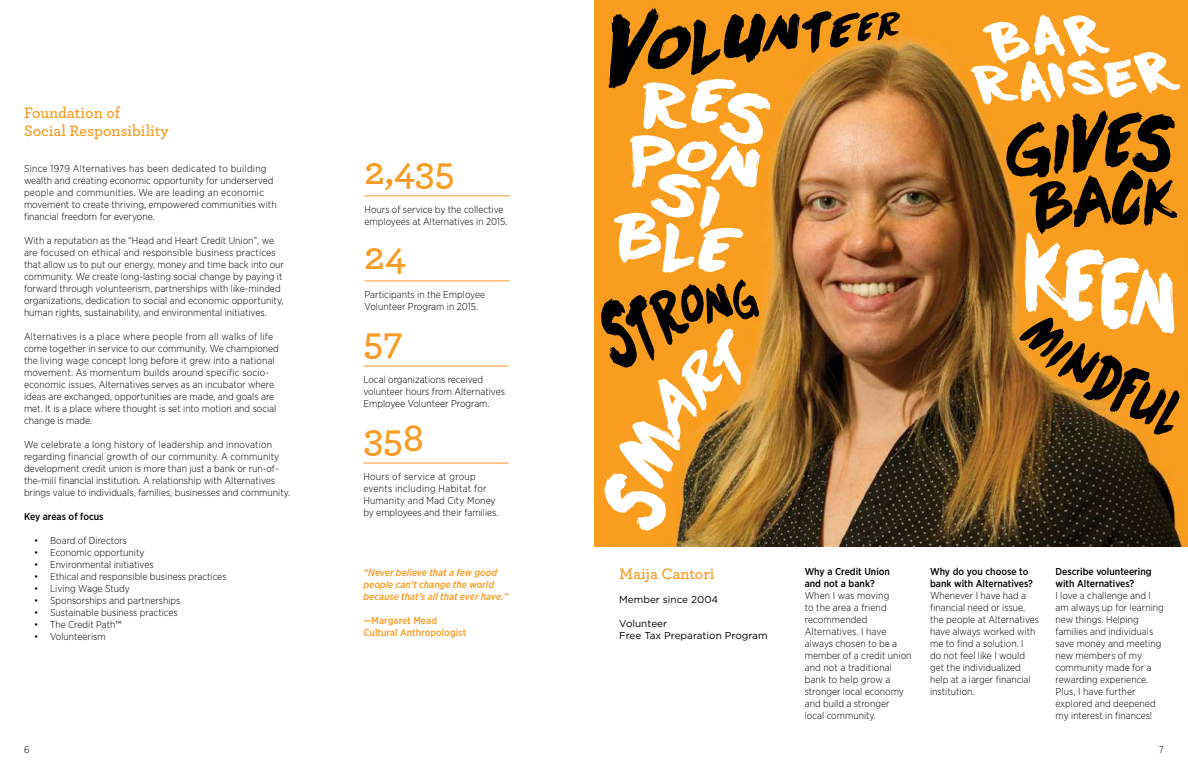
<style>
.page{position:relative;width:1188px;height:774px;background:#fff}
.page>*{position:absolute;margin:0;border:0;box-sizing:border-box;transform-origin:0 0}
.t1{font:600 40px "Archer";color:#f99c25}
.t2{font:600 16px/18px "Archer";color:#f99c25}
.t3{font:300 10px/12px "Gotham Narrow";color:#000}
.t4{font:500 10px/12px "Gotham Narrow";color:#000}
.t5{font:italic 500 10px/12px "Gotham Narrow";color:#f99c25}
.t6{font:10px/12px "Gotham";color:#000}
.t7{font:500 10px/12px "Gotham Narrow";color:#f99c25}
</style>
<div class="page">
<hr style="left:364px;top:195px;width:146px;height:1px;background:#f99c25">
<hr style="left:364px;top:280px;width:146px;height:1px;background:#f99c25">
<hr style="left:363px;top:365px;width:146px;height:1px;background:#f99c25">
<hr style="left:363px;top:463px;width:146px;height:1px;background:#f99c25">
<img style="left:594px;top:0;width:594px;height:547px">
<img style="left:608px;top:8px;width:292px;height:265px">
<svg style="left:601px;top:280px;width:158px;height:254px;background:#ca9242"></svg>
<svg style="left:964px;top:12px;width:224px;height:423px;background:#b98338"></svg>
<h2 class="t2" style="left:24px;top:103px;width:146px">Foundation of<br>Social Responsibility</h2>
<p class="t3" style="left:24px;top:162px;width:254px">Since 1979 Alternatives has been dedicated to building wealth and creating economic opportunity for underserved people and communities. We are leading an economic movement to create thriving, empowered communities with financial freedom for everyone.</p>
<p class="t3" style="left:24px;top:234px;width:262px">With a reputation as the “Head and Heart Credit Union”, we are focused on ethical and responsible business practices that allow us to put our energy, money and time back into our community. We create long-lasting social change by paying it forward through volunteerism, partnerships with like-minded organizations, dedication to social and economic opportunity, human rights, sustainability, and environmental initiatives.</p>
<p class="t3" style="left:24px;top:330px;width:256px">Alternatives is a place where people from all walks of life come together in service to our community. We championed the living wage concept long before it grew into a national movement. As momentum builds around specific socio&shy;economic issues, Alternatives serves as an incubator where ideas are exchanged, opportunities are made, and goals are met. It is a place where thought is set into motion and social change is made.</p>
<p class="t3" style="left:24px;top:438px;width:268px">We celebrate a long history of leadership and innovation regarding financial growth of our community. A community development credit union is more than just a bank or run-of&shy;the-mill financial institution. A relationship with Alternatives brings value to individuals, families, businesses and community.</p>
<p class="t4" style="left:24px;top:510px;width:81px">Key areas of focus</p>
<p class="t3" style="left:34px;top:534px;width:95px">• Board of Directors</p>
<p class="t3" style="left:34px;top:546px;width:112px">• Economic opportunity</p>
<p class="t3" style="left:34px;top:558px;width:121px">• Environmental initiatives</p>
<p class="t3" style="left:34px;top:570px;width:194px">• Ethical and responsible business practices</p>
<p class="t3" style="left:34px;top:582px;width:97px">• Living Wage Study</p>
<p class="t3" style="left:34px;top:594px;width:148px">• Sponsorships and partnerships</p>
<p class="t3" style="left:34px;top:606px;width:145px">• Sustainable business practices</p>
<p class="t3" style="left:34px;top:618px;width:89px">• The Credit Path™</p>
<p class="t3" style="left:34px;top:630px;width:73px">• Volunteerism</p>
<h1 class="t1" style="left:364px;top:141px;width:92px">2,435</h1>
<p class="t3" style="left:365px;top:203px;width:144px">Hours of service by the collective employees at Alternatives in 2015.</p>
<h1 class="t1" style="left:364px;top:226px;width:43px">24</h1>
<p class="t3" style="left:365px;top:288px;width:122px">Participants in the Employee<br>Volunteer Program in 2015.</p>
<h1 class="t1" style="left:363px;top:311px;width:41px">57</h1>
<p class="t3" style="left:363px;top:373px;width:143px">Local organizations received volunteer hours from Alternatives<br>Employee Volunteer Program.</p>
<h1 class="t1" style="left:363px;top:408px;width:62px">358</h1>
<p class="t3" style="left:363px;top:470px;width:137px">Hours of service at group events including Habitat for<br>Humanity and Mad City Money by employees and their families.</p>
<p class="t5" style="left:363px;top:566px;width:146px">“Never believe that a few good people can’t change the world because that’s all that ever have.”</p>
<p class="t7" style="left:363px;top:614px;width:104px">—Margaret Mead<br>Cultural Anthropologist</p>
<h2 class="t2" style="left:619px;top:564px;width:97px">Maija Cantori</h2>
<p class="t6" style="left:619px;top:594px;width:100px">Member since 2004</p>
<p class="t6" style="left:619px;top:618px;width:150px">Volunteer<br>Free Tax Preparation Program</p>
<p class="t4" style="left:805px;top:565px;width:87px">Why a Credit Union and not a bank?</p>
<p class="t3" style="left:805px;top:589px;width:108px">When I was moving<br>to the area a friend recommended<br>Alternatives. I have always chosen to be a member of a credit union and not a traditional bank to help grow a stronger local economy and build a stronger local community.</p>
<p class="t4" style="left:930px;top:565px;width:104px">Why do you choose to bank with Alternatives?</p>
<p class="t3" style="left:930px;top:589px;width:110px">Whenever I have had a financial need or issue, the people at Alternatives have always worked with me to find a solution. I<br>do not feel like I would get the individualized help at a larger financial institution.</p>
<p class="t4" style="left:1056px;top:565px;width:98px">Describe volunteering with Alternatives?</p>
<p class="t3" style="left:1056px;top:589px;width:110px">I love a challenge and I am always up for learning new things. Helping families and individuals save money and meeting new members of my community made for a rewarding experience.<br>Plus, I have further explored and deepened my interest in finances!</p>
<p class="t3" style="left:24px;top:743px;width:7px">6</p>
<p class="t3" style="left:1159px;top:743px;width:7px">7</p>
</div>
